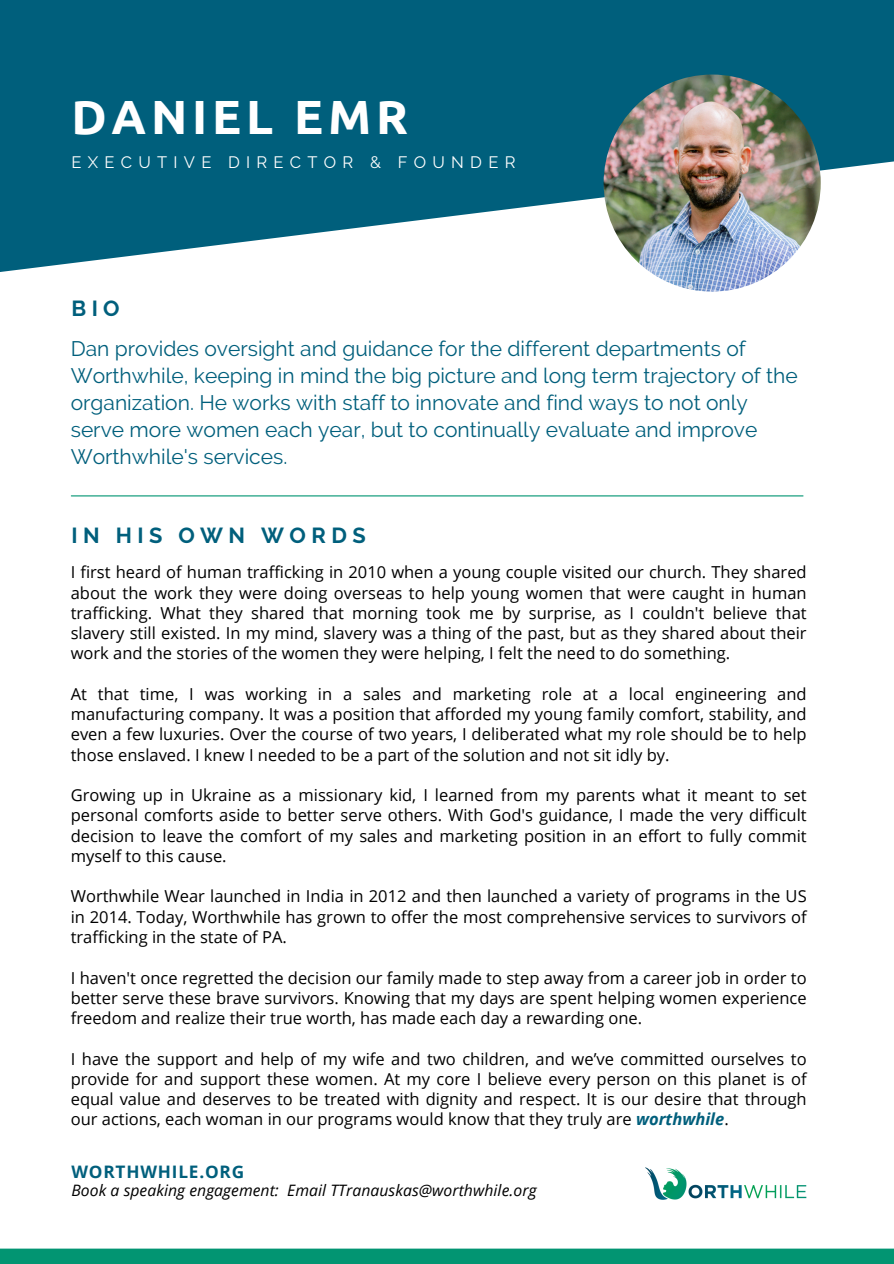
<style>
.page{position:relative;width:894px;height:1264px;background:#fff}
.page>*{position:absolute;margin:0;border:0;box-sizing:border-box;transform-origin:0 0}
.t1{font:700 48px "Ubuntu";letter-spacing:.1em;color:#fff}
.t2{font:700 21.75px "Raleway";letter-spacing:.25em;color:#005f7c}
.t3{font:21px/27px "Raleway";color:#005f7c}
.t4{font:700 17.25px "Open Sans";letter-spacing:.045em;color:#005f7c}
.t5{font:16.5px/20.2px "Open Sans";color:#000;text-align:justify}
.t6{font:16.5px "Raleway";letter-spacing:.38em;color:#fff}
.t7{font:italic 15.75px "Open Sans";letter-spacing:.005em;color:#000}
.s1{font-weight:700;font-style:italic;color:#005f7c}
</style>
<div class="page">
<svg style="left:0;top:0;width:893px;height:274px;fill:#005f7c"></svg>
<hr style="left:71px;top:495px;width:731px;height:1px;background:#029572">
<img style="left:603px;top:75px;width:217px;height:216px;border-radius:50%">
<div style="left:0;top:1248px;width:893px;height:15px;background:#029572"></div>
<img style="left:645px;top:1167px;width:161px;height:82px">
<p class="t1" style="left:71px;top:90px;width:338px">DANIEL EMR</p>
<p class="t6" style="left:71px;top:152px;width:445px">EXECUTIVE DIRECTOR &amp; FOUNDER</p>
<p class="t2" style="left:71px;top:296px;width:50px">BIO</p>
<p class="t3" style="left:71px;top:335px;width:728px">Dan provides oversight and guidance for the different departments of Worthwhile, keeping in mind the big picture and long term trajectory of the organization. He works with staff to innovate and find ways to not only serve more women each year, but to continually evaluate and improve Worthwhile's services.</p>
<p class="t2" style="left:71px;top:522px;width:295px">IN HIS OWN WORDS</p>
<h4 class="t5" style="left:71px;top:561px;width:737px">I first heard of human trafficking in 2010 when a young couple visited our church. They shared about the work they were doing overseas to help young women that were caught in human trafficking. What they shared that morning took me by surprise, as I couldn't believe that slavery still existed. In my mind, slavery was a thing of the past, but as they shared about their work and the stories of the women they were helping, I felt the need to do something.</h4>
<p class="t5" style="left:71px;top:683px;width:737px">At that time, I was working in a sales and marketing role at a local engineering and manufacturing company. It was a position that afforded my young family comfort, stability, and even a few luxuries. Over the course of two years, I deliberated what my role should be to help those enslaved. I knew I needed to be a part of the solution and not sit idly by.</p>
<h2 class="t5" style="left:71px;top:784px;width:737px">Growing up in Ukraine as a missionary kid, I learned from my parents what it meant to set personal comforts aside to better serve others. With God's guidance, I made the very difficult decision to leave the comfort of my sales and marketing position in an effort to fully commit myself to this cause.</h2>
<h3 class="t5" style="left:71px;top:885px;width:737px">Worthwhile Wear launched in India in 2012 and then launched a variety of programs in the US in 2014. Today, Worthwhile has grown to offer the most comprehensive services to survivors of trafficking in the state of PA.</h3>
<p class="t5" style="left:71px;top:966px;width:737px">I haven't once regretted the decision our family made to step away from a career job in order to better serve these brave survivors. Knowing that my days are spent helping women experience freedom and realize their true worth, has made each day a rewarding one.</p>
<h2 class="t5" style="left:71px;top:1047px;width:737px">I have the support and help of my wife and two children, and we’ve committed ourselves to provide for and support these women. At my core I believe every person on this planet is of equal value and deserves to be treated with dignity and respect. It is our desire that through our actions, each woman in our programs would know that they truly are <span class="s1">worthwhile</span>.</h2>
<p class="t4" style="left:71px;top:1159px;width:174px">WORTHWHILE.ORG</p>
<p class="t7" style="left:71px;top:1178px;width:466px">Book a speaking engagement: Email TTranauskas@worthwhile.org</p>
</div>
